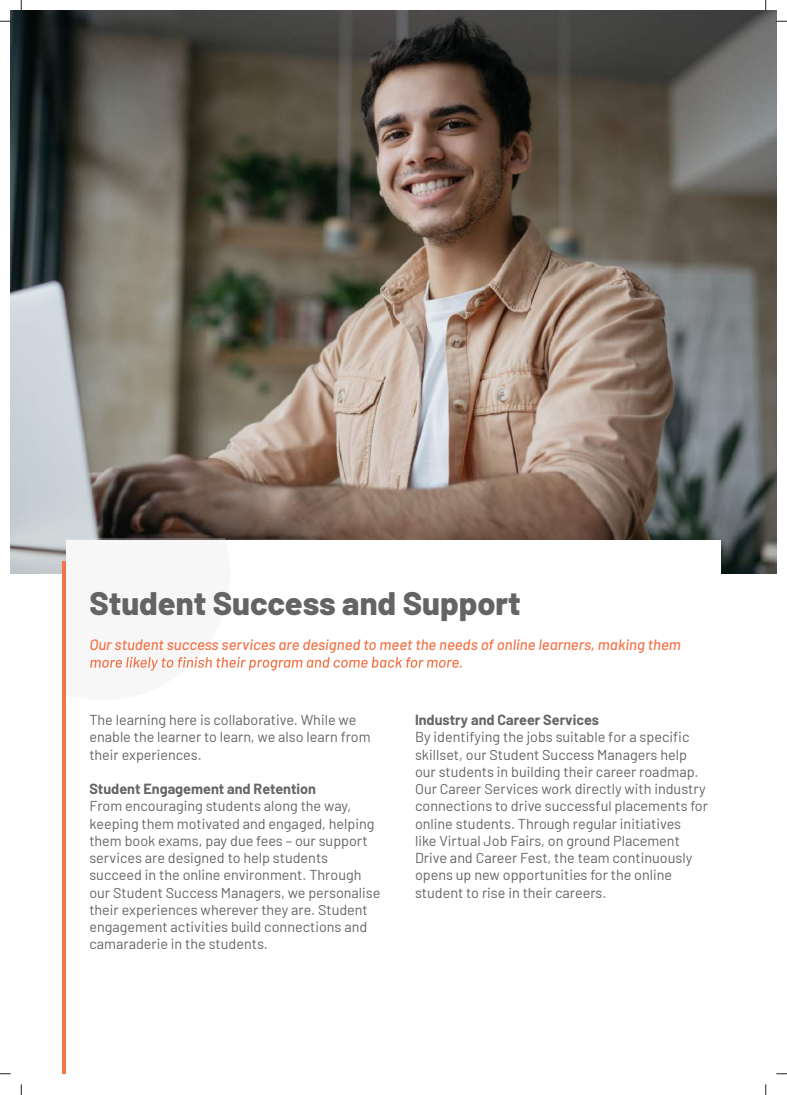
<style>
.page{position:relative;width:787px;height:1095px;background:#fff}
.page>*{position:absolute;margin:0;border:0;box-sizing:border-box;transform-origin:0 0}
.t1{font:800 32.5px "Barlow";color:#636466}
.t2{font:italic 500 15px "Barlow";color:#f37448}
.t3{font:14.38px/17.2px "Barlow";color:#636466}
.t4{font:700 14.38px "Barlow";color:#636466}
</style>
<div class="page">
<img style="left:11px;top:11px;width:765px;height:562px">
<div style="left:66px;top:540px;width:654px;height:534px;background:#fff"></div>
<svg style="left:66px;top:539px;width:395px;height:132px"></svg>
<h1 class="t1" style="left:89px;top:579px;width:433px">Student Success and Support</h1>
<p class="t2" style="left:89px;top:633px;width:593px">Our student success services are designed to meet the needs of online learners, making them</p>
<p class="t3" style="left:89px;top:710px;width:283px">The learning here is collaborative. While we enable the learner to learn, we also learn from their experiences.</p>
<p class="t4" style="left:89px;top:778px;width:228px">Student Engagement and Retention</p>
<p class="t3" style="left:89px;top:796px;width:292px">From encouraging students along the way, keeping them motivated and engaged, helping them book exams, pay due fees – our support services are designed to help students succeed in the online environment. Through our Student Success Managers, we personalise their experiences wherever they are. Student engagement activities build connections and camaraderie in the students.</p>
<p class="t4" style="left:415px;top:709px;width:185px">Industry and Career Services</p>
<p class="t3" style="left:415px;top:727px;width:294px">By identifying the jobs suitable for a specific skillset, our Student Success Managers help our students in building their career roadmap.<br>Our Career Services work directly with industry connections to drive successful placements for online students. Through regular initiatives<br>like Virtual Job Fairs, on ground Placement Drive and Career Fest, the team continuously opens up new opportunities for the online student to rise in their careers.</p>
</div>
